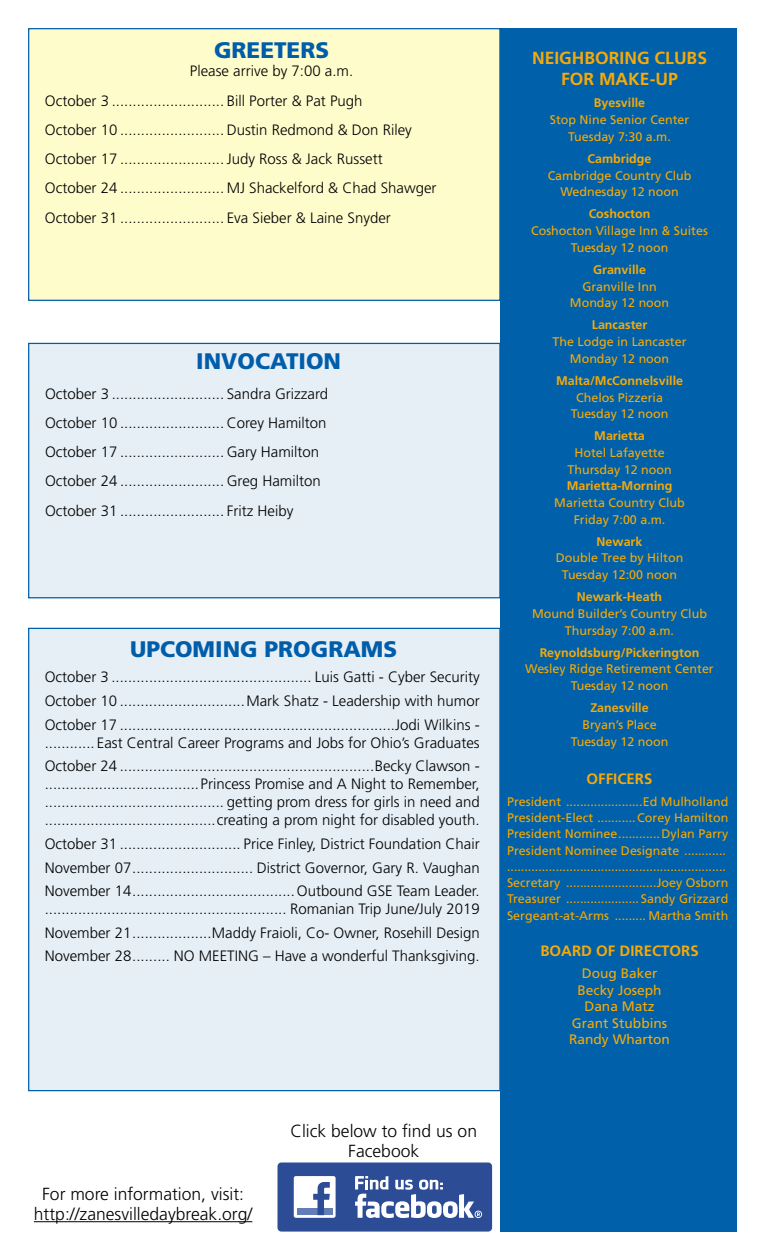
<style>
.page{position:relative;width:765px;height:1260px;background:#fff}
.page>*{position:absolute;margin:0;border:0;box-sizing:border-box;transform-origin:0 0}
.t1{font:900 22.5px "Frutiger";color:#005daa}
.t2{font:300 17.5px/20px "Frutiger";color:#000;text-align:center}
.t3{font:700 17.5px/21px "Frutiger";color:#f6aa08;text-align:center}
.t4{font:300 15px/29.2px "Frutiger";color:#000;text-align:justify}
.t5{font:700 15px "Frutiger";color:#f6aa08}
.t6{font:13.75px/16.5px "Frutiger";color:#f6aa08;text-align:center}
.t7{font:12.5px/16.6px "Frutiger";color:#f6aa08;text-align:center}
.t8{font:12.5px/16.2px "Frutiger";color:#f5a800}
.t9{font:700 12.5px "Frutiger";color:#f6aa08}
</style>
<div class="page">
<div style="left:29px;top:628px;width:471px;height:463px;background:#e6eff6"></div>
<div style="left:28px;top:28px;width:473px;height:273px;background:#fffccc;border:1px solid #005daa"></div>
<div style="left:500px;top:28px;width:236px;height:1203px;background:#0060a9"></div>
<div style="left:28px;top:343px;width:473px;height:255px;background:#e6eff6;border:1px solid #005daa"></div>
<hr style="left:34px;top:1221px;width:218px;height:1px;background:#000">
<div style="left:278px;top:1163px;width:214px;height:69px;background:#2d4c96;border-radius:4px"></div>
<div style="left:294px;top:1176px;width:42px;height:42px;background:#fff;border-radius:2px"></div>
<div style="left:297px;top:1209px;width:36px;height:6px;background:#637eb7"></div>
<svg style="left:313px;top:1182px;width:17px;height:33px"></svg>
<svg style="left:355px;top:1176px;width:127px;height:42px"></svg>
<h1 class="t1" style="left:214px;top:37px;width:117px">GREETERS</h1>
<p class="t4" style="left:45px;top:57px;width:393px;text-align:left;text-indent:145px">Please arrive by 7:00 a.m.<br>October 3 ........................... Bill Porter &amp; Pat Pugh<br>October 10 ......................... Dustin Redmond &amp; Don Riley October 17 ......................... Judy Ross &amp; Jack Russett October 24 ......................... MJ Shackelford &amp; Chad Shawger October 31 ......................... Eva Sieber &amp; Laine Snyder</p>
<h1 class="t1" style="left:196px;top:348px;width:146px">INVOCATION</h1>
<p class="t4" style="left:45px;top:379px;width:285px;text-align:left">October 3 ........................... Sandra Grizzard October 10 ......................... Corey Hamilton October 17 ......................... Gary Hamilton October 24 ......................... Greg Hamilton October 31 ......................... Fritz Heiby</p>
<h1 class="t1" style="left:130px;top:636px;width:268px">UPCOMING PROGRAMS</h1>
<p class="t4" style="left:45px;top:665px;width:437px;line-height:23.6px">October 3 ................................................ Luis Gatti - Cyber Security October 10 ..............................Mark Shatz - Leadership with humor October 17 ..................................................................Jodi Wilkins -</p>
<p class="t4" style="left:45px;top:731px;width:437px;line-height:23.6px">............ East Central Career Programs and Jobs for Ohio’s Graduates<br>October 24 .............................................................Becky Clawson -</p>
<p class="t4" style="left:45px;top:775px;width:437px;line-height:18px">.....................................Princess Promise and A Night to Remember, ........................................... getting prom dress for girls in need and .........................................creating a prom night for disabled youth.</p>
<p class="t4" style="left:45px;top:832px;width:437px;line-height:23.6px">October 31 ............................. Price Finley, District Foundation Chair November 07............................. District Governor, Gary R. Vaughan November 14.......................................Outbound GSE Team Leader.</p>
<p class="t4" style="left:45px;top:897px;width:437px;line-height:23.6px">.......................................................... Romanian Trip June/July 2019<br>November 21...................Maddy Fraioli, Co- Owner, Rosehill Design November 28......... NO MEETING – Have a wonderful Thanksgiving.</p>
<p class="t3" style="left:532px;top:47px;width:177px">NEIGHBORING CLUBS<br>FOR MAKE-UP</p>
<p class="t9" style="left:594px;top:96px;width:53px">Byesville</p>
<p class="t7" style="left:550px;top:111px;width:141px">Stop Nine Senior Center<br>Tuesday 7:30 a.m.</p>
<p class="t9" style="left:588px;top:151px;width:65px">Cambridge</p>
<p class="t7" style="left:548px;top:167px;width:145px">Cambridge Country Club<br>Wednesday 12 noon</p>
<p class="t9" style="left:589px;top:207px;width:63px">Coshocton</p>
<p class="t7" style="left:531px;top:222px;width:178px">Coshocton Village Inn &amp; Suites<br>Tuesday 12 noon</p>
<p class="t9" style="left:593px;top:262px;width:54px">Granville</p>
<p class="t7" style="left:570px;top:278px;width:101px">Granville Inn<br>Monday 12 noon</p>
<p class="t9" style="left:592px;top:318px;width:57px">Lancaster</p>
<p class="t7" style="left:553px;top:333px;width:136px">The Lodge in Lancaster<br>Monday 12 noon</p>
<p class="t9" style="left:556px;top:373px;width:129px">Malta/McConnelsville</p>
<p class="t7" style="left:571px;top:389px;width:99px">Chelos Pizzeria<br>Tuesday 12 noon</p>
<p class="t9" style="left:594px;top:429px;width:52px">Marietta</p>
<p class="t7" style="left:567px;top:444px;width:106px">Hotel Lafayette<br>Thursday 12 noon</p>
<p class="t9" style="left:567px;top:479px;width:107px">Marietta-Morning</p>
<p class="t7" style="left:554px;top:494px;width:132px">Marietta Country Club<br>Friday 7:00 a.m.</p>
<p class="t9" style="left:597px;top:534px;width:47px">Newark</p>
<p class="t7" style="left:556px;top:550px;width:129px">Double Tree by Hilton<br>Tuesday 12:00 noon</p>
<p class="t9" style="left:577px;top:590px;width:87px">Newark-Heath</p>
<p class="t7" style="left:532px;top:605px;width:177px">Mound Builder’s Country Club<br>Thursday 7:00 a.m.</p>
<p class="t9" style="left:540px;top:645px;width:161px">Reynoldsburg/Pickerington</p>
<p class="t7" style="left:525px;top:661px;width:190px">Wesley Ridge Retirement Center<br>Tuesday 12 noon</p>
<p class="t9" style="left:590px;top:701px;width:60px">Zanesville</p>
<p class="t7" style="left:571px;top:716px;width:99px">Bryan’s Place<br>Tuesday 12 noon</p>
<p class="t5" style="left:587px;top:770px;width:67px">OFFICERS</p>
<p class="t8" style="left:507px;top:793px;width:223px">President ......................Ed Mulholland President-Elect ...........Corey Hamilton President Nominee............Dylan Parry President Nominee Designate ............ ...............................................................<br>Secretary ..........................Joey Osborn Treasurer ..................... Sandy Grizzard Sergeant-at-Arms ......... Martha Smith</p>
<p class="t5" style="left:540px;top:942px;width:160px">BOARD OF DIRECTORS</p>
<p class="t6" style="left:569px;top:965px;width:102px">Doug Baker<br>Becky Joseph<br>Dana Matz<br>Grant Stubbins<br>Randy Wharton</p>
<p class="t2" style="left:34px;top:1184px;width:220px">For more information, visit: http://zanesvilledaybreak.org/</p>
<p class="t2" style="left:290px;top:1121px;width:188px">Click below to find us on<br>Facebook</p>
</div>
